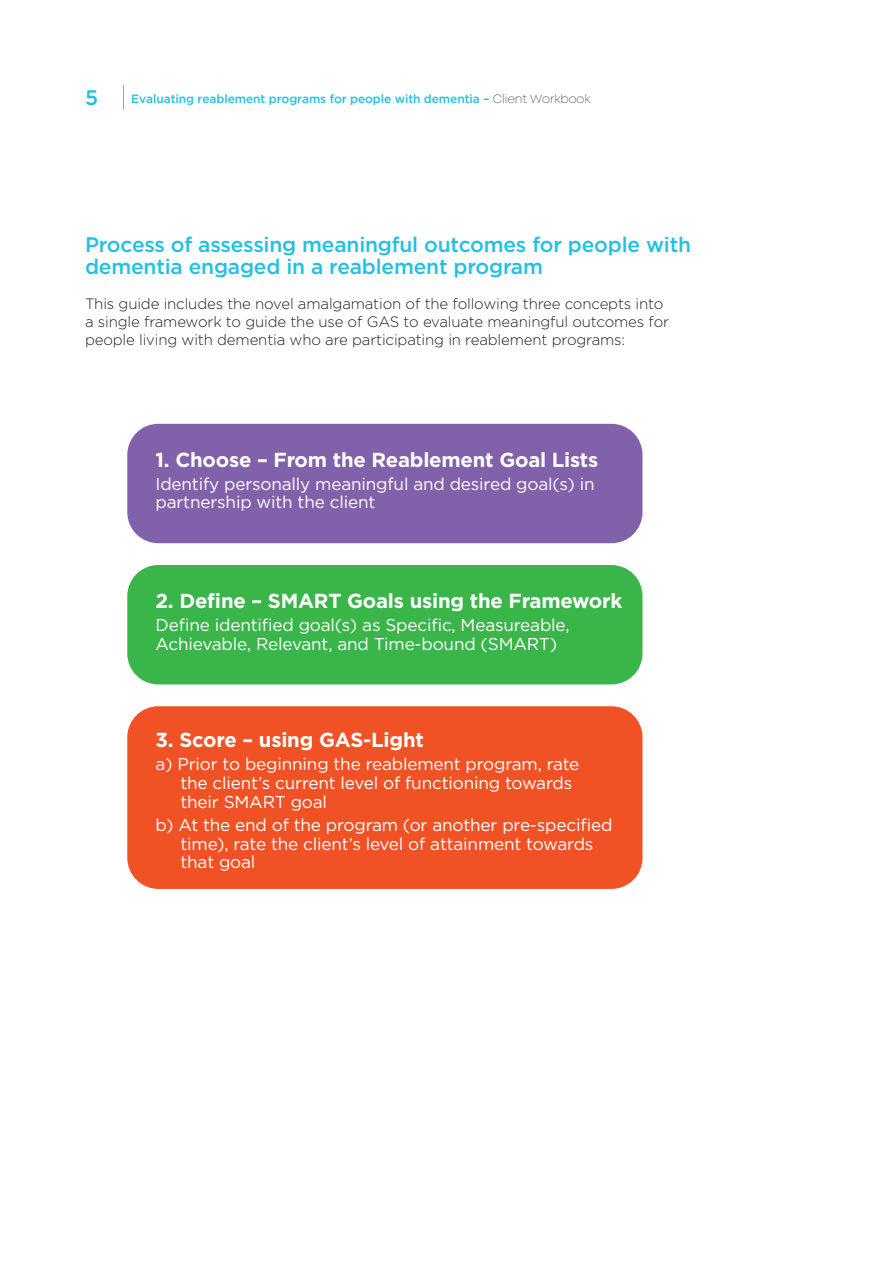
<style>
.page{position:relative;width:893px;height:1263px;background:#fff}
.page>*{position:absolute;margin:0;border:0;box-sizing:border-box;transform-origin:0 0}
.H2_Purple{font:500 21px/22.5px "Gotham HTF";letter-spacing:-.01em;color:#22c0e4}
.Website{font:700 20.25px "Gotham";letter-spacing:-.01em;color:#fff}
.Website-2{font:17.1px/18.8px "Gotham";letter-spacing:-.01em;color:#fff}
.Body_copy{font:300 15px/18px "Gotham HTF";letter-spacing:-.01em;color:#231f20}
.t1{font:500 12px "Gotham HTF";letter-spacing:-.01em;color:#22c0e4}
.s1{font-family:"Mont";font-weight:200;color:#231f20}
</style>
<div class="page">
<svg style="left:123px;top:85px;width:1px;height:25px"></svg>
<div style="left:127px;top:424px;width:515px;height:119px;background:#8161aa;border-radius:31px"></div>
<div style="left:127px;top:565px;width:515px;height:119px;background:#3ab54a;border-radius:31px"></div>
<div style="left:127px;top:706px;width:515px;height:183px;background:#f05226;border-radius:31px"></div>
<p class="H2_Purple" style="left:85px;top:86px;width:15px">5</p>
<p class="t1" style="left:131px;top:91px;width:461px">Evaluating reablement programs for people with dementia – <span class="s1">Client Workbook</span></p>
<p class="H2_Purple" style="left:85px;top:233px;width:608px">Process of assessing meaningful outcomes for people with dementia engaged in a reablement program</p>
<p class="Body_copy" style="left:85px;top:295px;width:586px">This guide includes the novel amalgamation of the following three concepts into a single framework to guide the use of GAS to evaluate meaningful outcomes for people living with dementia who are participating in reablement programs:</p>
<p class="Website" style="left:156px;top:446px;width:444px">1. Choose – From the Reablement Goal Lists</p>
<p class="Website-2" style="left:156px;top:474px;width:441px">Identify personally meaningful and desired goal(s) in partnership with the client</p>
<p class="Website" style="left:156px;top:587px;width:468px">2. Define – SMART Goals using the Framework</p>
<p class="Website-2" style="left:156px;top:615px;width:416px">Define identified goal(s) as Specific, Measureable,<br>Achievable, Relevant, and Time-bound (SMART)</p>
<p class="Website" style="left:156px;top:727px;width:270px">3. Score – using GAS-Light</p>
<p class="Website-2" style="left:180px;top:755px;width:400px;text-indent:-25px">a) Prior to beginning the reablement program, rate the client’s current level of functioning towards their SMART goal</p>
<p class="Website-2" style="left:180px;top:815px;width:433px;text-indent:-25px">b) At the end of the program (or another pre-specified time), rate the client’s level of attainment towards that goal</p>
</div>
